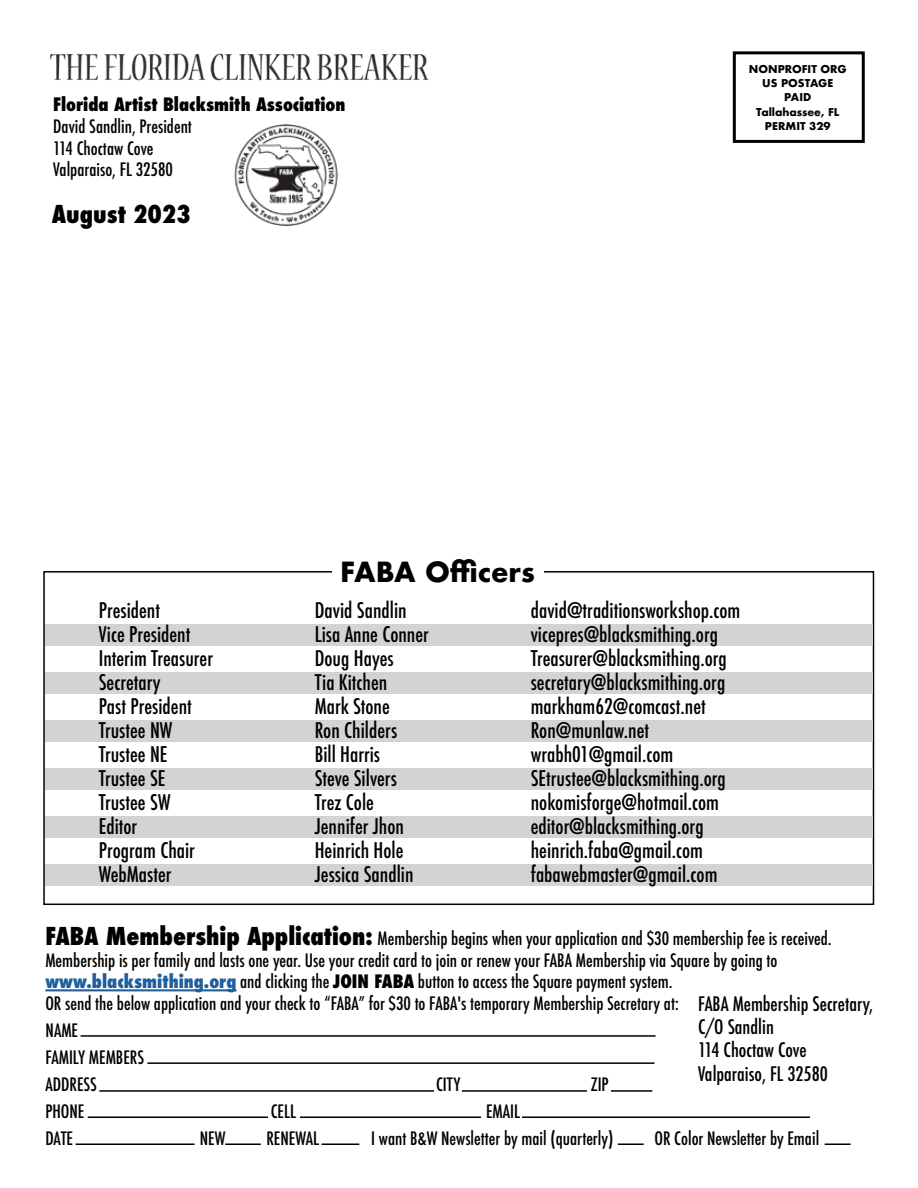
<style>
.page{position:relative;width:918px;height:1188px;background:#fff}
.page>*{position:absolute;margin:0;border:0;box-sizing:border-box;transform-origin:0 0}
.t1{font:700 27px "Futura";color:#000}
.t2{font:800 condensed 24px "Futura";color:#000}
.t3{font:500 condensed 21px "Futura";color:#000}
.t4{font:500 condensed 19.5px/23.4px "Futura";color:#000}
.t5{font:500 condensed 18px/21.6px "Futura";color:#000}
.t6{font:800 condensed 18px "Futura";color:#000}
.t7{font:700 10.5px/14.1px "Futura";color:#000;text-align:center}
.s1{font-weight:800;font-size:24px}
.s2{font-weight:800;color:#215e9e}
.s3{font-weight:800}
</style>
<div class="page">
<div style="left:43px;top:571px;width:831px;height:334px;border:2px solid #000"></div>
<div style="left:45px;top:624px;width:828px;height:22px;background:#d1d3d4"></div>
<div style="left:45px;top:672px;width:828px;height:22px;background:#d1d3d4"></div>
<div style="left:45px;top:720px;width:828px;height:22px;background:#d1d3d4"></div>
<div style="left:45px;top:768px;width:828px;height:22px;background:#d1d3d4"></div>
<div style="left:45px;top:816px;width:828px;height:22px;background:#d1d3d4"></div>
<div style="left:45px;top:864px;width:828px;height:22px;background:#d1d3d4"></div>
<div style="left:332px;top:562px;width:212px;height:16px;background:#fff"></div>
<hr style="left:81px;top:1035px;width:575px;height:2px;background:#000">
<hr style="left:147px;top:1062px;width:507px;height:2px;background:#000">
<hr style="left:99px;top:1090px;width:553px;height:2px;background:#000">
<div style="left:434px;top:1086px;width:27px;height:8px;background:#fff"></div>
<div style="left:588px;top:1087px;width:23px;height:8px;background:#fff"></div>
<hr style="left:88px;top:1116px;width:722px;height:2px;background:#000">
<hr style="left:76px;top:1143px;width:119px;height:2px;background:#000">
<hr style="left:225px;top:1143px;width:36px;height:2px;background:#000">
<hr style="left:322px;top:1143px;width:37px;height:2px;background:#000">
<hr style="left:618px;top:1143px;width:26px;height:2px;background:#000">
<div style="left:268px;top:1114px;width:31px;height:8px;background:#fff"></div>
<div style="left:482px;top:1114px;width:40px;height:8px;background:#fff"></div>
<hr style="left:45px;top:989px;width:192px;height:2px;background:#215e9e">
<hr style="left:825px;top:1143px;width:26px;height:2px;background:#000">
<div style="left:733px;top:51px;width:132px;height:92px;border:3px solid #000"></div>
<img style="left:49px;top:53px;width:380px;height:28px">
<img style="left:234px;top:124px;width:104px;height:102px">
<p class="t6" style="left:53px;top:92px;width:294px">Florida Artist Blacksmith Association</p>
<p class="t5" style="left:53px;top:116px;width:140px">David Sandlin, President<br>114 Choctaw Cove<br>Valparaiso, FL 32580</p>
<p class="t2" style="left:52px;top:198px;width:141px">August 2023</p>
<p class="t7" style="left:749px;top:62px;width:100px">NONPROFIT ORG<br>US POSTAGE<br>PAID<br>Tallahassee, FL<br>PERMIT 329</p>
<p class="t1" style="left:340px;top:552px;width:196px">FABA Officers</p>
<p class="t3" style="left:99px;top:597px;width:63px">President</p>
<p class="t3" style="left:315px;top:597px;width:93px">David Sandlin</p>
<p class="t3" style="left:531px;top:597px;width:211px">david@traditionsworkshop.com</p>
<p class="t3" style="left:99px;top:621px;width:93px">Vice President</p>
<p class="t3" style="left:315px;top:621px;width:116px">Lisa Anne Conner</p>
<p class="t3" style="left:531px;top:621px;width:189px">vicepres@blacksmithing.org</p>
<p class="t3" style="left:99px;top:645px;width:116px">Interim Treasurer</p>
<p class="t3" style="left:315px;top:645px;width:80px">Doug Hayes</p>
<p class="t3" style="left:531px;top:645px;width:198px">Treasurer@blacksmithing.org</p>
<p class="t3" style="left:99px;top:669px;width:63px">Secretary</p>
<p class="t3" style="left:315px;top:669px;width:74px">Tia Kitchen</p>
<p class="t3" style="left:531px;top:669px;width:196px">secretary@blacksmithing.org</p>
<p class="t3" style="left:99px;top:693px;width:95px">Past President</p>
<p class="t3" style="left:315px;top:693px;width:77px">Mark Stone</p>
<p class="t3" style="left:531px;top:693px;width:176px">markham62@comcast.net</p>
<p class="t3" style="left:99px;top:717px;width:75px">Trustee NW</p>
<p class="t3" style="left:315px;top:717px;width:84px">Ron Childers</p>
<p class="t3" style="left:531px;top:717px;width:120px">Ron@munlaw.net</p>
<p class="t3" style="left:99px;top:741px;width:70px">Trustee NE</p>
<p class="t3" style="left:315px;top:741px;width:67px">Bill Harris</p>
<p class="t3" style="left:531px;top:741px;width:144px">wrabh01@gmail.com</p>
<p class="t3" style="left:99px;top:765px;width:68px">Trustee SE</p>
<p class="t3" style="left:315px;top:765px;width:84px">Steve Silvers</p>
<p class="t3" style="left:531px;top:765px;width:197px">SEtrustee@blacksmithing.org</p>
<p class="t3" style="left:99px;top:789px;width:73px">Trustee SW</p>
<p class="t3" style="left:315px;top:789px;width:61px">Trez Cole</p>
<p class="t3" style="left:531px;top:789px;width:190px">nokomisforge@hotmail.com</p>
<p class="t3" style="left:99px;top:813px;width:40px">Editor</p>
<p class="t3" style="left:315px;top:813px;width:91px">Jennifer Jhon</p>
<p class="t3" style="left:531px;top:813px;width:174px">editor@blacksmithing.org</p>
<p class="t3" style="left:99px;top:837px;width:98px">Program Chair</p>
<p class="t3" style="left:315px;top:837px;width:90px">Heinrich Hole</p>
<p class="t3" style="left:531px;top:837px;width:174px">heinrich.faba@gmail.com</p>
<p class="t3" style="left:99px;top:861px;width:74px">WebMaster</p>
<p class="t3" style="left:315px;top:861px;width:100px">Jessica Sandlin</p>
<p class="t3" style="left:531px;top:861px;width:188px">fabawebmaster@gmail.com</p>
<p class="t5" style="left:45px;top:928px;width:788px"><span class="s1">FABA Membership Application:</span> Membership begins when your application and $30 membership fee is received.<br>Membership is per family and lasts one year. Use your credit card to join or renew your FABA Membership via Square by going to <span class="s2">www.blacksmithing.org</span> and clicking the <span class="s3">JOIN FABA</span> button to access the Square payment system.<br>OR send the below application and your check to “FABA” for $30 to FABA's temporary Membership Secretary at:</p>
<p class="t5" style="left:45px;top:1017px;width:100px;line-height:27px">NAME<br>FAMILY MEMBERS<br>ADDRESS</p>
<p class="t4" style="left:698px;top:992px;width:177px">FABA Membership Secretary,<br>C/O Sandlin<br>114 Choctaw Cove<br>Valparaiso, FL 32580</p>
<p class="t5" style="left:436px;top:1073px;width:26px">CITY</p>
<p class="t5" style="left:591px;top:1073px;width:19px">ZIP</p>
<p class="t5" style="left:45px;top:1100px;width:41px">PHONE</p>
<p class="t5" style="left:271px;top:1100px;width:27px">CELL</p>
<p class="t5" style="left:486px;top:1100px;width:36px">EMAIL</p>
<p class="t5" style="left:45px;top:1127px;width:29px">DATE</p>
<p class="t5" style="left:200px;top:1127px;width:27px">NEW</p>
<p class="t5" style="left:266px;top:1127px;width:54px">RENEWAL</p>
<p class="t5" style="left:371px;top:1127px;width:244px">I want B&amp;W Newsletter by mail (quarterly)</p>
<p class="t5" style="left:654px;top:1127px;width:166px">OR Color Newsletter by Email</p>
</div>
